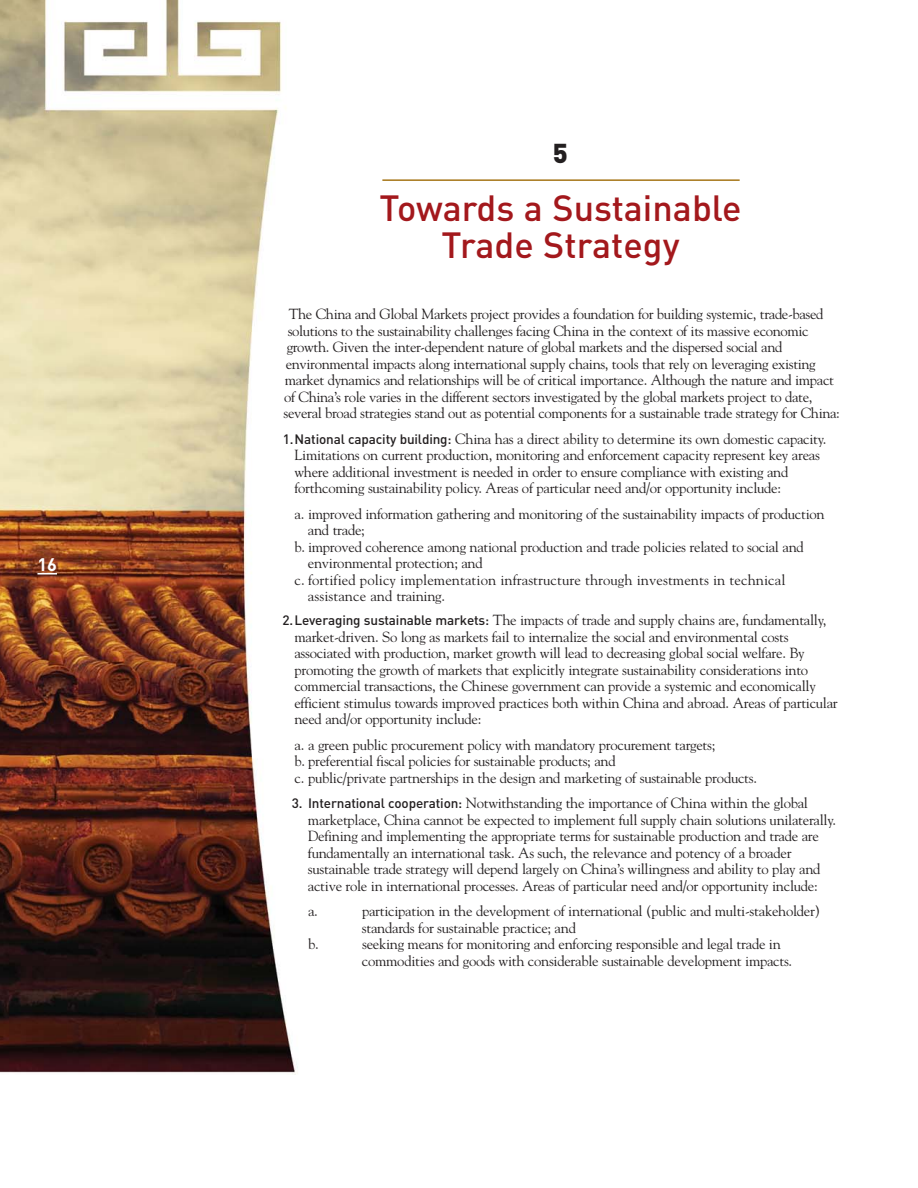
<style>
.page{position:relative;width:918px;height:1188px;background:#fff}
.page>*{position:absolute;margin:0;border:0;box-sizing:border-box;transform-origin:0 0}
.t1{font:500 36px/37.5px "DIN";color:#a3181c;text-align:center}
.t2{font:900 27px "DIN";color:#231f20}
.t3{font:700 18px "DIN";color:#fff}
.t4{font:14.7px/16.5px "Goudy";letter-spacing:-.02em;color:#231f20}
.t5{font:14.7px "Goudy";letter-spacing:.005em;color:#231f20}
.s1{font-family:"DIN";font-weight:500;font-size:13.5px}
</style>
<div class="page">
<img style="left:0;top:0;width:298px;height:1074px">
<hr style="left:382px;top:179px;width:358px;height:2px;background:#a67617">
<hr style="left:37px;top:573px;width:20px;height:2px;background:#fff">
<p class="t3" style="left:37px;top:559px;width:21px">16</p>
<h2 class="t2" style="left:553px;top:144px;width:17px">5</h2>
<h1 class="t1" style="left:379px;top:194px;width:364px">Towards a Sustainable<br>Trade Strategy</h1>
<p class="t4" style="left:284px;top:307px;width:558px;text-indent:5px">The China and Global Markets project provides a foundation for building systemic, trade-based solutions to the sustainability challenges facing China in the context of its massive economic growth. Given the inter-dependent nature of global markets and the dispersed social and environmental impacts along international supply chains, tools that rely on leveraging existing market dynamics and relationships will be of critical importance. Although the nature and impact of China’s role varies in the different sectors investigated by the global markets project to date, several broad strategies stand out as potential components for a sustainable trade strategy for China:</p>
<p class="t4" style="left:294px;top:432px;width:534px;text-indent:-12px"><span class="s1">1.National capacity building:</span> China has a direct ability to determine its own domestic capacity.<br>Limitations on current production, monitoring and enforcement capacity represent key areas where additional investment is needed in order to ensure compliance with existing and forthcoming sustainability policy. Areas of particular need and/or opportunity include:</p>
<p class="t4" style="left:295px;top:507px;width:532px">a. improved information gathering and monitoring of the sustainability impacts of production</p>
<p class="t4" style="left:308px;top:523px;width:59px">and trade;</p>
<p class="t4" style="left:295px;top:540px;width:511px">b. improved coherence among national production and trade policies related to social and</p>
<p class="t4" style="left:308px;top:556px;width:176px">environmental protection; and</p>
<p class="t5" style="left:295px;top:574px;width:492px">c. fortified policy implementation infrastructure through investments in technical</p>
<p class="t5" style="left:308px;top:590px;width:139px">assistance and training.</p>
<p class="t4" style="left:294px;top:613px;width:545px;text-indent:-12px"><span class="s1">2.Leveraging sustainable markets:</span> The impacts of trade and supply chains are, fundamentally, market-driven. So long as markets fail to internalize the social and environmental costs associated with production, market growth will lead to decreasing global social welfare. By promoting the growth of markets that explicitly integrate sustainability considerations into commercial transactions, the Chinese government can provide a systemic and economically efficient stimulus towards improved practices both within China and abroad. Areas of particular need and/or opportunity include:</p>
<p class="t4" style="left:295px;top:738px;width:464px">a. a green public procurement policy with mandatory procurement targets;<br>b. preferential fiscal policies for sustainable products; and<br>c. public/private partnerships in the design and marketing of sustainable products.</p>
<p class="t4" style="left:308px;top:796px;width:530px;text-indent:-16px"><span class="s1">3. International cooperation:</span> Notwithstanding the importance of China within the global marketplace, China cannot be expected to implement full supply chain solutions unilaterally.<br>Defining and implementing the appropriate terms for sustainable production and trade are fundamentally an international task. As such, the relevance and potency of a broader sustainable trade strategy will depend largely on China’s willingness and ability to play and active role in international processes. Areas of particular need and/or opportunity include:</p>
<p class="t4" style="left:308px;top:904px;width:11px">a.</p>
<p class="t4" style="left:362px;top:904px;width:460px">participation in the development of international (public and multi-stakeholder) standards for sustainable practice; and</p>
<p class="t4" style="left:308px;top:937px;width:12px">b.</p>
<p class="t4" style="left:362px;top:937px;width:432px">seeking means for monitoring and enforcing responsible and legal trade in commodities and goods with considerable sustainable development impacts.</p>
</div>
